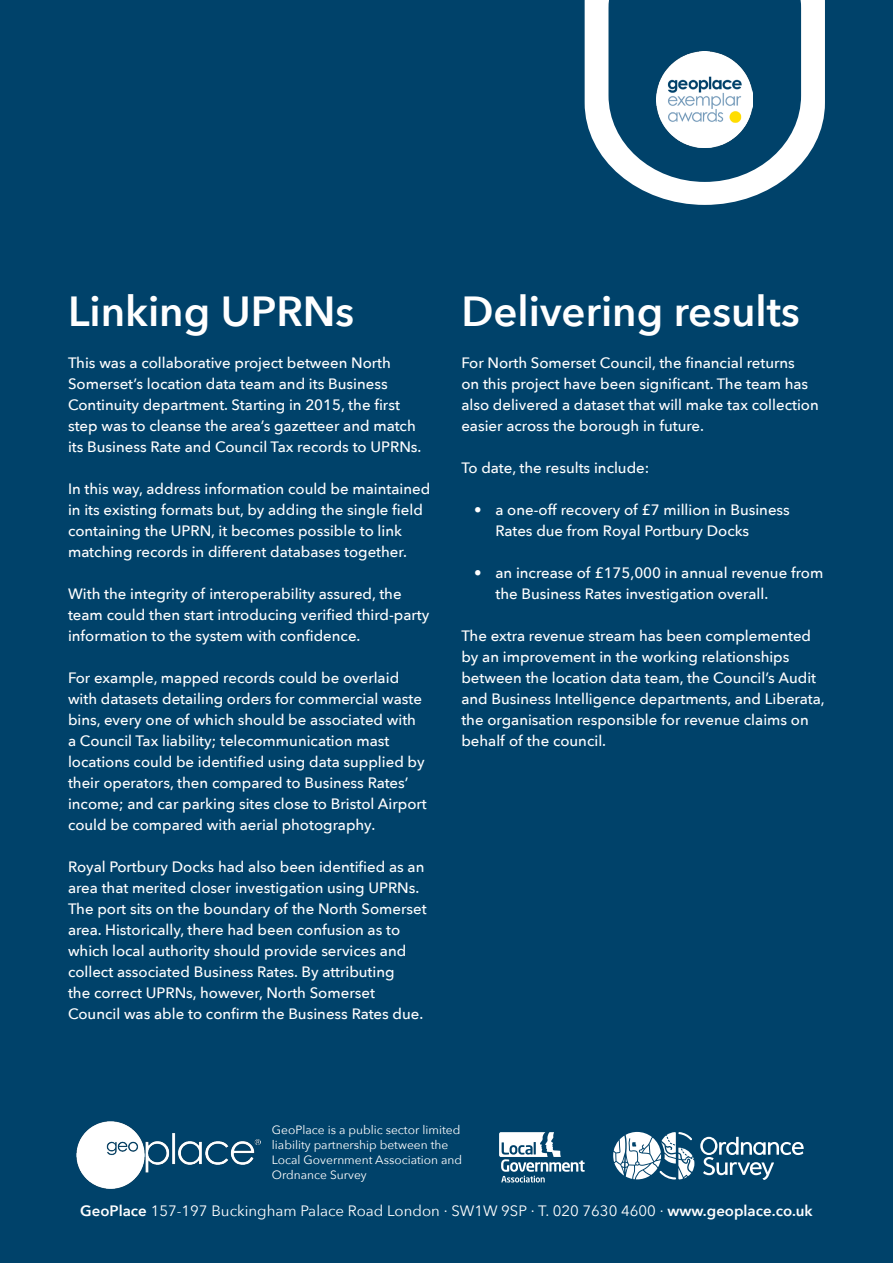
<style>
.page{position:relative;width:893px;height:1263px;background:#00426a}
.page>*{position:absolute;margin:0;border:0;box-sizing:border-box;transform-origin:0 0}
.t1{font:600 42px "Avenir Next";color:#fff}
.t2{font:500 15px/21px "Avenir Next";color:#fff}
.t3{font:15px "Avenir Next";color:#fff}
.t4{font:12px/15px "Avenir Next";color:#fff}
.s1{font-weight:600}
</style>
<div class="page">
<svg style="left:585px;top:0;width:240px;height:205px"></svg>
<img style="left:77px;top:1122px;width:183px;height:66px">
<svg style="left:499px;top:1132px;width:86px;height:50px"></svg>
<svg style="left:700px;top:1137px;width:104px;height:43px"></svg>
<svg style="left:613px;top:1132px;width:81px;height:47px"></svg>
<img style="left:657px;top:51px;width:96px;height:96px">
<p class="t1" style="left:68px;top:276px;width:288px">Linking UPRNs</p>
<p class="t2" style="left:68px;top:352px;width:355px">This was a collaborative project between North Somerset’s location data team and its Business Continuity department. Starting in 2015, the first step was to cleanse the area’s gazetteer and match its Business Rate and Council Tax records to UPRNs.</p>
<p class="t2" style="left:68px;top:478px;width:364px">In this way, address information could be maintained in its existing formats but, by adding the single field containing the UPRN, it becomes possible to link matching records in different databases together.</p>
<p class="t2" style="left:68px;top:583px;width:363px">With the integrity of interoperability assured, the team could then start introducing verified third-party information to the system with confidence.</p>
<p class="t2" style="left:68px;top:667px;width:360px">For example, mapped records could be overlaid with datasets detailing orders for commercial waste bins, every one of which should be associated with a Council Tax liability; telecommunication mast locations could be identified using data supplied by their operators, then compared to Business Rates’ income; and car parking sites close to Bristol Airport could be compared with aerial photography.</p>
<p class="t2" style="left:68px;top:856px;width:358px">Royal Portbury Docks had also been identified as an area that merited closer investigation using UPRNs.</p>
<p class="t2" style="left:68px;top:898px;width:360px">The port sits on the boundary of the North Somerset area. Historically, there had been confusion as to which local authority should provide services and collect associated Business Rates. By attributing<br>the correct UPRNs, however, North Somerset Council was able to confirm the Business Rates due.</p>
<p class="t1" style="left:461px;top:276px;width:340px">Delivering results</p>
<p class="t2" style="left:461px;top:352px;width:359px">For North Somerset Council, the financial returns<br>on this project have been significant. The team has also delivered a dataset that will make tax collection easier across the borough in future.</p>
<p class="t2" style="left:461px;top:457px;width:189px">To date, the results include:</p>
<p class="t2" style="left:495px;top:499px;width:296px;text-indent:-21px">• a one-off recovery of £7 million in Business<br>Rates due from Royal Portbury Docks</p>
<p class="t2" style="left:495px;top:562px;width:329px;text-indent:-21px">• an increase of £175,000 in annual revenue from the Business Rates investigation overall.</p>
<p class="t2" style="left:461px;top:625px;width:365px">The extra revenue stream has been complemented by an improvement in the working relationships between the location data team, the Council’s Audit and Business Intelligence departments, and Liberata, the organisation responsible for revenue claims on behalf of the council.</p>
<p class="t4" style="left:272px;top:1122px;width:192px">GeoPlace is a public sector limited liability partnership between the<br>Local Government Association and<br>Ordnance Survey</p>
<p class="t3" style="left:80px;top:1198px;width:734px"><span class="s1">GeoPlace</span> 157-197 Buckingham Palace Road London · SW1W 9SP · T. 020 7630 4600 · <span class="s1">www.geoplace.co.uk</span></p>
</div>
